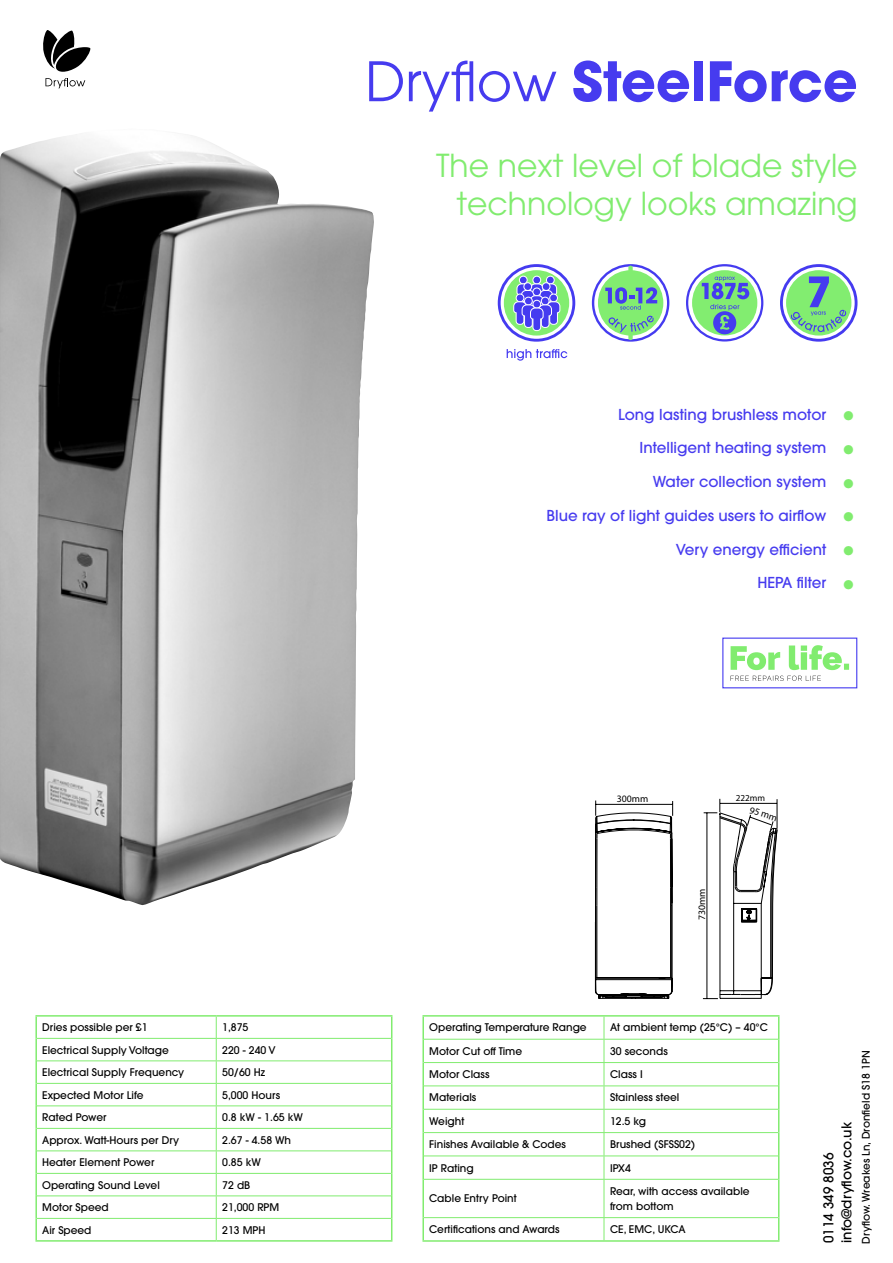
<style>
.page{position:relative;width:893px;height:1263px;background:#fff}
.page>*{position:absolute;margin:0;border:0;box-sizing:border-box;transform-origin:0 0}
.t1{font:700 54px "ITC Avant Garde Pro";color:#463bef}
.t2{font:31.5px/37.8px "ITC Avant Garde Pro";color:#81ec6f;text-align:right}
.t3{font:500 15px "ITC Avant Garde Pro";color:#463bef}
.t4{font:500 13.5px/18px "ITC Avant Garde Pro";color:#000}
.t5{font:500 10.5px/15px "ITC Avant Garde Pro";color:#000}
.t6{font:9.9px "Myriad Pro";color:#000}
.t7{font:9.15px "Myriad Pro";color:#000}
.s1{font-weight:400}
.s2{font-size:30px;color:#81ec6f}
</style>
<div class="page">
<div style="left:504px;top:270px;width:65px;height:66px;background:#82ed70;border-radius:50%"></div>
<div style="left:498px;top:264px;width:77px;height:78px;border:3px solid #453bf0;border-radius:50%"></div>
<svg style="left:513px;top:276px;width:47px;height:55px"></svg>
<svg style="left:507px;top:349px;width:60px;height:12px"></svg>
<img style="left:0;top:134px;width:374px;height:771px">
<div style="left:598px;top:270px;width:65px;height:66px;background:#82ed70;border-radius:50%"></div>
<div style="left:592px;top:264px;width:77px;height:78px;border:2px solid #453bf0;border-radius:50%"></div>
<div style="left:628px;top:266px;width:5px;height:10px;background:#82ed70;border-radius:2px"></div>
<div style="left:628px;top:330px;width:5px;height:10px;background:#82ed70;border-radius:2px"></div>
<svg style="left:605px;top:287px;width:52px;height:45px"></svg>
<div style="left:692px;top:270px;width:65px;height:65px;background:#82ed70;border-radius:50%"></div>
<div style="left:686px;top:264px;width:77px;height:77px;border:2px solid #453bf0;border-radius:50%"></div>
<div style="left:713px;top:311px;width:23px;height:23px;background:#453bf0;border-radius:50%"></div>
<svg style="left:702px;top:277px;width:47px;height:53px"></svg>
<div style="left:786px;top:270px;width:65px;height:66px;background:#82ed70;border-radius:50%"></div>
<div style="left:780px;top:264px;width:77px;height:78px;border:3px solid #453bf0;border-radius:50%"></div>
<svg style="left:790px;top:276px;width:56px;height:56px"></svg>
<svg style="left:424px;top:1016px;width:354px;height:46px"></svg>
<svg style="left:424px;top:1063px;width:354px;height:177px"></svg>
<hr style="left:424px;top:1039px;width:180px;height:1px;background:#81ec6f">
<hr style="left:604px;top:1039px;width:174px;height:1px;background:#81ec6f">
<hr style="left:424px;top:1062px;width:180px;height:1px;background:#81ec6f">
<hr style="left:604px;top:1062px;width:174px;height:1px;background:#81ec6f">
<hr style="left:424px;top:1085px;width:180px;height:1px;background:#81ec6f">
<hr style="left:604px;top:1085px;width:174px;height:1px;background:#81ec6f">
<hr style="left:424px;top:1109px;width:180px;height:1px;background:#81ec6f">
<hr style="left:604px;top:1109px;width:174px;height:1px;background:#81ec6f">
<hr style="left:424px;top:1132px;width:180px;height:1px;background:#81ec6f">
<hr style="left:604px;top:1132px;width:174px;height:1px;background:#81ec6f">
<hr style="left:424px;top:1155px;width:180px;height:1px;background:#81ec6f">
<hr style="left:604px;top:1155px;width:174px;height:1px;background:#81ec6f">
<svg style="left:604px;top:1016px;width:1px;height:163px"></svg>
<hr style="left:424px;top:1179px;width:180px;height:1px;background:#81ec6f">
<hr style="left:604px;top:1179px;width:174px;height:1px;background:#81ec6f">
<hr style="left:604px;top:1180px;width:1px;height:37px;background:#81ec6f">
<hr style="left:424px;top:1217px;width:180px;height:1px;background:#81ec6f">
<hr style="left:604px;top:1217px;width:174px;height:1px;background:#81ec6f">
<svg style="left:604px;top:1218px;width:1px;height:22px"></svg>
<hr style="left:422px;top:1015px;width:182px;height:1px;background:#81ec6f">
<hr style="left:422px;top:1016px;width:2px;height:23px;background:#81ec6f">
<hr style="left:604px;top:1015px;width:175px;height:1px;background:#81ec6f">
<hr style="left:422px;top:1039px;width:2px;height:23px;background:#81ec6f">
<hr style="left:422px;top:1062px;width:2px;height:24px;background:#81ec6f">
<hr style="left:422px;top:1086px;width:2px;height:23px;background:#81ec6f">
<hr style="left:422px;top:1109px;width:2px;height:23px;background:#81ec6f">
<hr style="left:422px;top:1132px;width:2px;height:24px;background:#81ec6f">
<hr style="left:422px;top:1156px;width:2px;height:23px;background:#81ec6f">
<svg style="left:778px;top:1016px;width:1px;height:163px"></svg>
<hr style="left:422px;top:1179px;width:2px;height:38px;background:#81ec6f">
<hr style="left:778px;top:1179px;width:1px;height:38px;background:#81ec6f">
<hr style="left:422px;top:1217px;width:2px;height:23px;background:#81ec6f">
<svg style="left:778px;top:1217px;width:1px;height:23px"></svg>
<hr style="left:422px;top:1240px;width:182px;height:2px;background:#81ec6f">
<hr style="left:604px;top:1240px;width:175px;height:2px;background:#81ec6f">
<hr style="left:35px;top:1015px;width:181px;height:1px;background:#81ec6f">
<hr style="left:35px;top:1016px;width:2px;height:22px;background:#81ec6f">
<hr style="left:216px;top:1015px;width:176px;height:1px;background:#81ec6f">
<hr style="left:35px;top:1038px;width:2px;height:23px;background:#81ec6f">
<hr style="left:35px;top:1061px;width:2px;height:22px;background:#81ec6f">
<hr style="left:35px;top:1083px;width:2px;height:23px;background:#81ec6f">
<hr style="left:35px;top:1106px;width:2px;height:22px;background:#81ec6f">
<hr style="left:35px;top:1128px;width:2px;height:23px;background:#81ec6f">
<hr style="left:35px;top:1151px;width:2px;height:22px;background:#81ec6f">
<hr style="left:35px;top:1173px;width:2px;height:23px;background:#81ec6f">
<hr style="left:35px;top:1196px;width:2px;height:22px;background:#81ec6f">
<hr style="left:35px;top:1218px;width:2px;height:22px;background:#81ec6f">
<hr style="left:35px;top:1240px;width:181px;height:1px;background:#81ec6f">
<svg style="left:36px;top:1016px;width:356px;height:225px"></svg>
<svg style="left:43px;top:30px;width:48px;height:42px"></svg>
<svg style="left:45px;top:78px;width:40px;height:10px"></svg>
<svg style="left:594px;top:637px;width:255px;height:362px"></svg>
<div style="left:722px;top:638px;width:135px;height:50px;border:1px solid #453bf0"></div>
<h1 class="t1" style="left:365px;top:45px;width:494px"><span class="s1">Dryflow</span> SteelForce</h1>
<h2 class="t2" style="left:436px;top:146px;width:423px">The next level of blade style technology looks amazing</h2>
<h3 class="t3" style="left:618px;top:405px;width:241px">Long lasting brushless motor <span class="s2">•</span></h3>
<h3 class="t3" style="left:639px;top:438px;width:220px">Intelligent heating system <span class="s2">•</span></h3>
<h3 class="t3" style="left:653px;top:472px;width:207px">Water collection system <span class="s2">•</span></h3>
<h3 class="t3" style="left:546px;top:506px;width:313px">Blue ray of light guides users to airflow <span class="s2">•</span></h3>
<h3 class="t3" style="left:676px;top:540px;width:183px">Very energy efficient <span class="s2">•</span></h3>
<h3 class="t3" style="left:757px;top:573px;width:102px">HEPA filter <span class="s2">•</span></h3>
<p class="t5" style="left:42px;top:1019px;width:107px">Dries possible per £1</p>
<p class="t5" style="left:222px;top:1019px;width:28px">1,875</p>
<p class="t5" style="left:42px;top:1042px;width:128px">Electrical Supply Voltage</p>
<p class="t5" style="left:222px;top:1042px;width:55px">220 - 240 V</p>
<p class="t5" style="left:42px;top:1064px;width:144px">Electrical Supply Frequency</p>
<p class="t5" style="left:222px;top:1064px;width:44px">50/60 Hz</p>
<p class="t5" style="left:42px;top:1087px;width:103px">Expected Motor Life</p>
<p class="t5" style="left:222px;top:1087px;width:59px">5,000 Hours</p>
<p class="t5" style="left:42px;top:1109px;width:66px">Rated Power</p>
<p class="t5" style="left:222px;top:1109px;width:82px">0.8 kW - 1.65 kW</p>
<p class="t5" style="left:42px;top:1132px;width:138px">Approx. Watt-Hours per Dry</p>
<p class="t5" style="left:222px;top:1132px;width:70px">2.67 - 4.58 Wh</p>
<p class="t5" style="left:42px;top:1154px;width:114px">Heater Element Power</p>
<p class="t5" style="left:222px;top:1154px;width:40px">0.85 kW</p>
<p class="t5" style="left:42px;top:1177px;width:119px">Operating Sound Level</p>
<p class="t5" style="left:222px;top:1177px;width:30px">72 dB</p>
<p class="t5" style="left:42px;top:1199px;width:68px">Motor Speed</p>
<p class="t5" style="left:222px;top:1199px;width:59px">21,000 RPM</p>
<p class="t5" style="left:42px;top:1222px;width:51px">Air Speed</p>
<p class="t5" style="left:222px;top:1222px;width:45px">213 MPH</p>
<p class="t6" style="left:617px;top:793px;width:33px">300mm</p>
<p class="t7" style="left:736px;top:792px;width:31px">222mm</p>
<p class="t6" style="left:752px;top:803px;width:30px;rotate:18deg">95 mm</p>
<p class="t6" style="left:696px;top:920px;width:33px;rotate:-90deg">730mm</p>
<p class="t5" style="left:429px;top:1020px;width:159px">Operating Temperature Range</p>
<p class="t5" style="left:610px;top:1020px;width:159px">At ambient temp (25°C) – 40°C</p>
<p class="t5" style="left:429px;top:1043px;width:94px">Motor Cut off Time</p>
<p class="t5" style="left:610px;top:1043px;width:59px">30 seconds</p>
<p class="t5" style="left:429px;top:1067px;width:62px">Motor Class</p>
<p class="t5" style="left:610px;top:1067px;width:34px">Class I</p>
<p class="t5" style="left:429px;top:1090px;width:49px">Materials</p>
<p class="t5" style="left:610px;top:1090px;width:71px">Stainless steel</p>
<p class="t5" style="left:429px;top:1113px;width:37px">Weight</p>
<p class="t5" style="left:610px;top:1113px;width:38px">12.5 kg</p>
<p class="t5" style="left:429px;top:1137px;width:138px">Finishes Available &amp; Codes</p>
<p class="t5" style="left:610px;top:1137px;width:87px">Brushed (SFSS02)</p>
<p class="t5" style="left:429px;top:1160px;width:46px">IP Rating</p>
<p class="t5" style="left:610px;top:1160px;width:22px">IPX4</p>
<p class="t5" style="left:429px;top:1191px;width:89px">Cable Entry Point</p>
<p class="t5" style="left:610px;top:1183px;width:141px">Rear, with access available from bottom</p>
<p class="t5" style="left:429px;top:1222px;width:132px">Certifications and Awards</p>
<p class="t5" style="left:610px;top:1222px;width:77px">CE, EMC, UKCA</p>
<p class="t5" style="left:858px;top:1244px;width:195px;rotate:-90deg">Dryflow. Wreakes Ln, Dronfield S18 1PN</p>
<p class="t4" style="left:819px;top:1243px;width:123px;rotate:-90deg">0114 349 8036 info@dryflow.co.uk</p>
</div>
